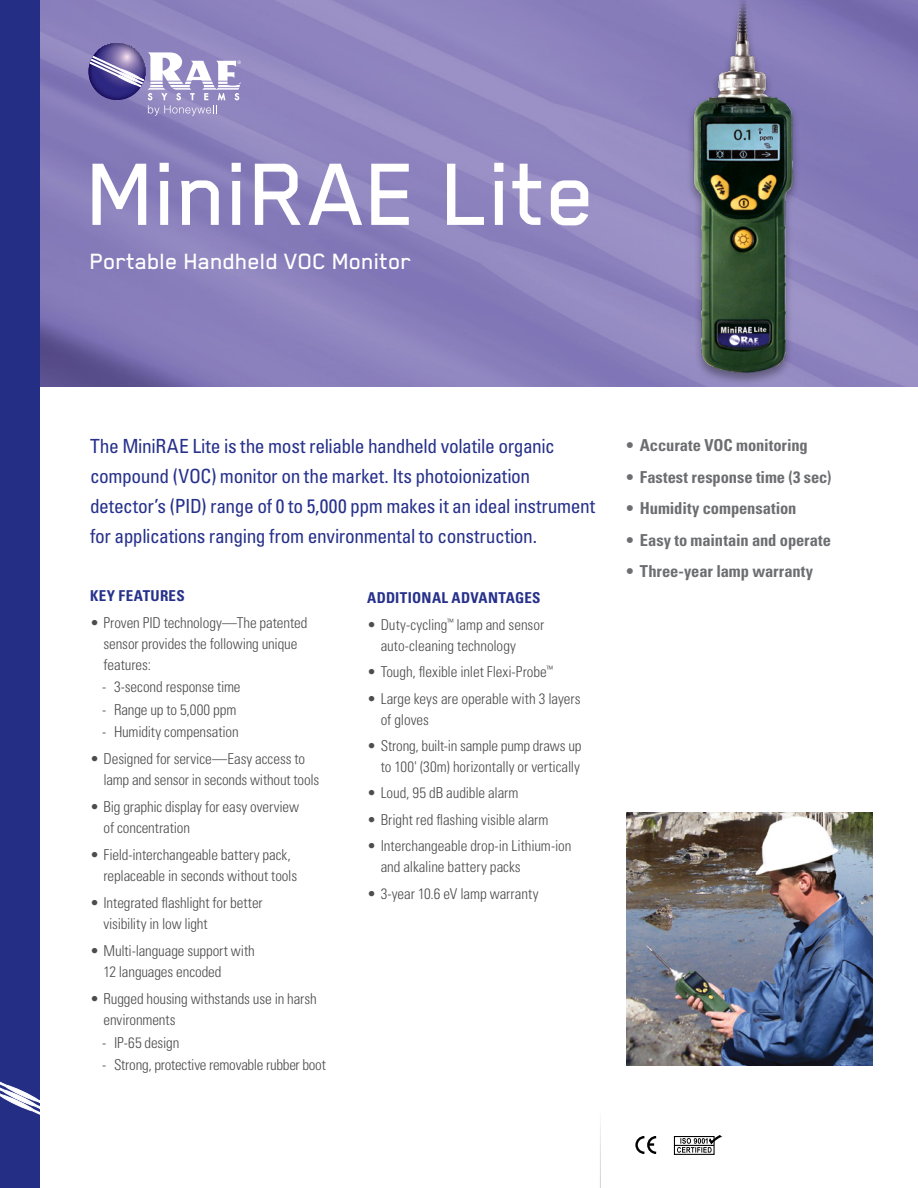
<style>
.page{position:relative;width:918px;height:1188px;background:#fff}
.page>*{position:absolute;margin:0;border:0;box-sizing:border-box;transform-origin:0 0}
.t1{font:500 102px "Blender";color:#fff}
.t2{font:500 25.5px "Blender";color:#fff}
.t3{font:condensed 19.5px/30px "Univers LT Std";letter-spacing:-.02em;color:#27318b}
.t4{font:700 condensed 16.5px "Univers LT Std";letter-spacing:-.005em;color:#6d6e71}
.t5{font:300 condensed 15px/21px "Univers LT Std";letter-spacing:-.01em;color:#4d4d4f}
.t6{font:700 condensed 15px "Univers LT Std";letter-spacing:.025em;color:#27318b}
</style>
<div class="page">
<img style="left:40px;top:0;width:878px;height:387px">
<svg style="left:88px;top:43px;width:153px;height:73px"></svg>
<div style="left:0;top:0;width:40px;height:1188px;background:#232e84"></div>
<svg style="left:0;top:1081px;width:40px;height:33px"></svg>
<hr style="left:675px;top:1145px;width:39px;height:1px;background:#000">
<div style="left:674px;top:1136px;width:41px;height:19px;border:1px solid #000"></div>
<svg style="left:677px;top:1135px;width:45px;height:18px"></svg>
<svg style="left:635px;top:1136px;width:22px;height:18px"></svg>
<div style="left:686px;top:0;width:114px;height:386px;background:#000;opacity:.35"></div>
<img style="left:686px;top:0;width:116px;height:378px">
<img style="left:626px;top:813px;width:247px;height:253px">
<h1 class="t1" style="left:88px;top:140px;width:511px">MiniRAE Lite</h1>
<h2 class="t2" style="left:90px;top:248px;width:323px">Portable Handheld VOC Monitor</h2>
<p class="t3" style="left:90px;top:431px;width:507px">The MiniRAE Lite is the most reliable handheld volatile organic compound (VOC) monitor on the market. Its photoionization detector’s (PID) range of 0 to 5,000 ppm makes it an ideal instrument for applications ranging from environmental to construction.</p>
<p class="t6" style="left:90px;top:587px;width:96px">Key Features</p>
<p class="t5" style="left:104px;top:612px;width:205px;text-indent:-14px">• Proven PID technology—The patented sensor provides the following unique features:</p>
<p class="t5" style="left:102px;top:676px;width:140px">- 3-second response time</p>
<p class="t5" style="left:102px;top:699px;width:136px">- Range up to 5,000 ppm</p>
<p class="t5" style="left:102px;top:721px;width:138px">- Humidity compensation</p>
<p class="t5" style="left:104px;top:748px;width:217px;text-indent:-14px">• Designed for service—Easy access to lamp and sensor in seconds without tools</p>
<p class="t5" style="left:104px;top:796px;width:197px;text-indent:-14px">• Big graphic display for easy overview of concentration</p>
<p class="t5" style="left:104px;top:844px;width:195px;text-indent:-14px">• Field-interchangeable battery pack, replaceable in seconds without tools</p>
<p class="t5" style="left:104px;top:892px;width:161px;text-indent:-14px">• Integrated flashlight for better visibility in low light</p>
<p class="t5" style="left:104px;top:940px;width:153px;text-indent:-14px">• Multi-language support with<br>12 languages encoded</p>
<p class="t5" style="left:104px;top:988px;width:215px;text-indent:-14px">• Rugged housing withstands use in harsh environments</p>
<p class="t5" style="left:102px;top:1032px;width:79px">- IP-65 design</p>
<p class="t5" style="left:102px;top:1054px;width:225px">- Strong, protective removable rubber boot</p>
<p class="t6" style="left:367px;top:589px;width:175px">Additional Advantages</p>
<p class="t5" style="left:381px;top:614px;width:165px;text-indent:-14px">• Duty-cycling<sup>™</sup> lamp and sensor auto-cleaning technology</p>
<p class="t5" style="left:367px;top:661px;width:187px">• Tough, flexible inlet Flexi-Probe<sup>™</sup></p>
<p class="t5" style="left:381px;top:688px;width:201px;text-indent:-14px">• Large keys are operable with 3 layers of gloves</p>
<p class="t5" style="left:367px;top:735px;width:216px;text-align:right">• Strong, built-in sample pump draws up to 100' (30m) horizontally or vertically</p>
<p class="t5" style="left:367px;top:783px;width:153px">• Loud, 95 dB audible alarm</p>
<p class="t5" style="left:367px;top:809px;width:183px">• Bright red flashing visible alarm</p>
<p class="t5" style="left:381px;top:835px;width:192px;text-indent:-13px">• Interchangeable drop-in Lithium-ion and alkaline battery packs</p>
<p class="t5" style="left:367px;top:883px;width:173px">• 3-year 10.6 eV lamp warranty</p>
<p class="t4" style="left:626px;top:435px;width:183px">• Accurate VOC monitoring</p>
<p class="t4" style="left:626px;top:467px;width:207px">• Fastest response time (3 sec)</p>
<p class="t4" style="left:626px;top:498px;width:172px">• Humidity compensation</p>
<p class="t4" style="left:626px;top:530px;width:206px">• Easy to maintain and operate</p>
<p class="t4" style="left:626px;top:561px;width:188px">• Three-year lamp warranty</p>
</div>
